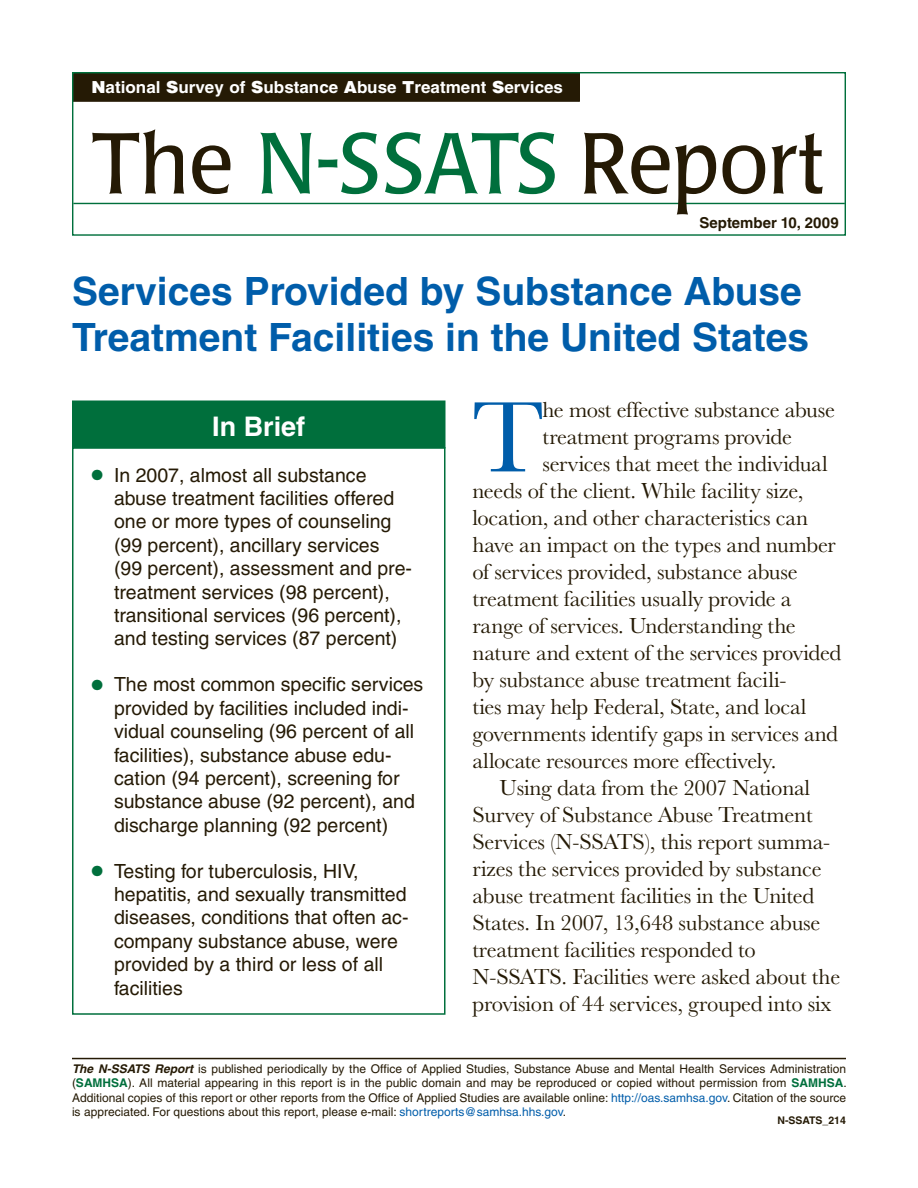
<style>
.page{position:relative;width:918px;height:1188px;background:#fff}
.page>*{position:absolute;margin:0;border:0;box-sizing:border-box;transform-origin:0 0}
.t1{font:103.5px "URW Basker T";color:#005daa}
.t2{font:85.35px "Poppl Laudatio";color:#251a05;scale:.95 1}
.t3{font:700 39px/46.8px "Helvetica";color:#005daa}
.t4{font:700 27px "Helvetica";color:#fff}
.t5{font:22.5px "URW Basker T";letter-spacing:-.01em;color:#251a05}
.t6{font:19.5px/23.4px "Helvetica";color:#251a05}
.t7{font:700 16.65px "Helvetica";color:#fff}
.t8{font:700 15px "Helvetica";color:#251a05}
.t9{font:12px/14.4px "Helvetica";color:#251a05;text-align:justify}
.t10{font:700 10.5px "Helvetica";color:#251a05}
.s1{font-weight:900}
.s2{color:#006f3c}
.s3{font-weight:700;font-style:italic}
.s4{font-weight:700;color:#006f3c}
.s5{color:#005daa}
</style>
<div class="page">
<div style="left:73px;top:73px;width:506px;height:28px;background:#251a05"></div>
<div style="left:72px;top:72px;width:508px;height:30px;border:1px solid #251a05"></div>
<hr style="left:73px;top:203px;width:772px;height:1px;background:#006f3c">
<div style="left:72px;top:72px;width:774px;height:164px;border:1px solid #006f3c"></div>
<div style="left:73px;top:401px;width:372px;height:47px;background:#006f3c"></div>
<div style="left:72px;top:400px;width:374px;height:48px;border:2px solid #006f3c"></div>
<hr style="left:72px;top:1058px;width:774px;height:1px;background:#251a05">
<div style="left:72px;top:447px;width:374px;height:568px;border:2px solid #006f3c"></div>
<p class="t7" style="left:91px;top:77px;width:473px"><span class="s1">N</span>ational <span class="s1">S</span>urvey of <span class="s1">S</span>ubstance <span class="s1">A</span>buse <span class="s1">T</span>reatment <span class="s1">S</span>ervices</p>
<p class="t2" style="left:92px;top:116px;width:772px">The <span class="s2">N-SSATS</span> Report</p>
<p class="t8" style="left:699px;top:213px;width:141px">September 10, 2009</p>
<p class="t3" style="left:72px;top:267px;width:739px">Services Provided by Substance Abuse<br>Treatment Facilities in the United States</p>
<p class="t4" style="left:212px;top:410px;width:95px">In Brief</p>
<p class="t6" style="left:114px;top:463px;width:300px;text-indent:-22px"><span class="s2">●</span> In 2007, almost all substance abuse treatment facilities offered one or more types of counseling (99 percent), ancillary services (99 percent), assessment and pre&shy;treatment services (98 percent), transitional services (96 percent), and testing services (87 percent)</p>
<p class="t6" style="left:114px;top:673px;width:311px;text-indent:-22px"><span class="s2">●</span> The most common specific services provided by facilities included indi&shy;vidual counseling (96 percent of all facilities), substance abuse edu&shy;cation (94 percent), screening for substance abuse (92 percent), and discharge planning (92 percent)</p>
<p class="t6" style="left:114px;top:859px;width:296px;text-indent:-22px"><span class="s2">●</span> Testing for tuberculosis, HIV, hepatitis, and sexually transmitted diseases, conditions that often ac&shy;company substance abuse, were provided by a third or less of all facilities</p>
<p class="t1" style="left:472px;top:384px;width:73px">T</p>
<p class="t5" style="left:543px;top:398px;width:294px">he most effective substance abuse</p>
<p class="t5" style="left:543px;top:425px;width:251px">treatment programs provide</p>
<p class="t5" style="left:543px;top:452px;width:287px">services that meet the individual</p>
<p class="t5" style="left:472px;top:479px;width:332px">needs of the client. While facility size,</p>
<p class="t5" style="left:472px;top:506px;width:337px">location, and other characteristics can</p>
<p class="t5" style="left:472px;top:533px;width:365px">have an impact on the types and number</p>
<p class="t5" style="left:472px;top:560px;width:327px">of services provided, substance abuse</p>
<p class="t5" style="left:472px;top:587px;width:320px">treatment facilities usually provide a</p>
<p class="t5" style="left:472px;top:614px;width:325px">range of services. Understanding the</p>
<p class="t5" style="left:472px;top:641px;width:370px">nature and extent of the services provided</p>
<p class="t5" style="left:472px;top:668px;width:316px">by substance abuse treatment facili-</p>
<p class="t5" style="left:472px;top:695px;width:336px">ties may help Federal, State, and local</p>
<p class="t5" style="left:472px;top:722px;width:367px">governments identify gaps in services and</p>
<p class="t5" style="left:472px;top:749px;width:305px">allocate resources more effectively.</p>
<p class="t5" style="left:499px;top:776px;width:312px">Using data from the 2007 National</p>
<p class="t5" style="left:472px;top:803px;width:342px">Survey of Substance Abuse Treatment</p>
<p class="t5" style="left:472px;top:830px;width:359px">Services (N-SSATS), this report summa-</p>
<p class="t5" style="left:472px;top:857px;width:351px">rizes the services provided by substance</p>
<p class="t5" style="left:472px;top:884px;width:343px">abuse treatment facilities in the United</p>
<p class="t5" style="left:472px;top:911px;width:349px">States. In 2007, 13,648 substance abuse</p>
<p class="t5" style="left:472px;top:938px;width:285px">treatment facilities responded to</p>
<p class="t5" style="left:472px;top:965px;width:369px">N-SSATS. Facilities were asked about the</p>
<p class="t5" style="left:472px;top:992px;width:361px">provision of 44 services, grouped into six</p>
<p class="t9" style="left:72px;top:1061px;width:776px"><span class="s3">The N-SSATS Report</span> is published periodically by the Office of Applied Studies, Substance Abuse and Mental Health Services Administration (<span class="s4">SAMHSA</span>). All material appearing in this report is in the public domain and may be reproduced or copied without permission from <span class="s4">SAMHSA</span>.<br>Additional copies of this report or other reports from the Office of Applied Studies are available online: <span class="s5">http://oas.samhsa.gov</span>. Citation of the source is appreciated. For questions about this report, please e-mail: <span class="s5">shortreports@samhsa.hhs.gov</span>.</p>
<p class="t10" style="left:778px;top:1114px;width:70px">N-SSATS_214</p>
</div>
